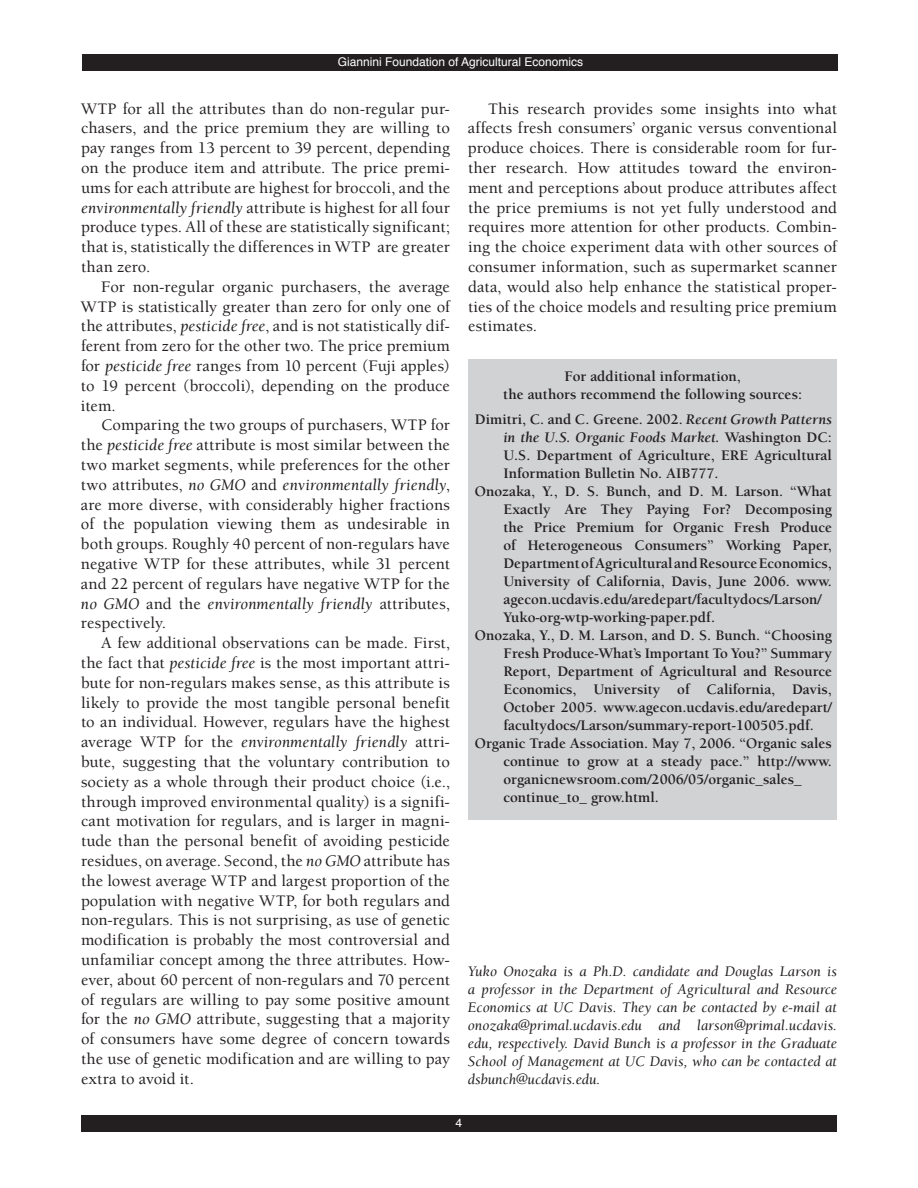
<style>
.page{position:relative;width:918px;height:1188px;background:#fff}
.page>*{position:absolute;margin:0;border:0;box-sizing:border-box;transform-origin:0 0}
.t1{font:500 16.5px/19.8px "Berkeley";color:#231f20;text-align:justify}
.t2{font:700 15px/18px "Berkeley";color:#231f20}
.t3{font:italic 15px/18px "Berkeley";color:#231f20;text-align:justify}
.t4{font:italic 700 15px/18px "Berkeley";color:#231f20;text-align:right}
.t5{font:12px "Helvetica";color:#fff}
.s1{font-weight:400;font-style:italic}
.s2{font-style:normal}
</style>
<div class="page">
<div style="left:468px;top:359px;width:369px;height:461px;background:#d1d2d4"></div>
<div style="left:82px;top:54px;width:756px;height:17px;background:#231f20"></div>
<div style="left:81px;top:1115px;width:756px;height:17px;background:#231f20"></div>
<p class="t5" style="left:338px;top:54px;width:247px">Giannini Foundation of Agricultural Economics</p>
<p class="t1" style="left:81px;top:99px;width:371px">WTP for all the attributes than do non-regular pur&shy;chasers, and the price premium they are willing to pay ranges from 13 percent to 39 percent, depending on the produce item and attribute. The price premi&shy;ums for each attribute are highest for broccoli, and the <span class="s1">environmentally friendly</span> attribute is highest for all four produce types. All of these are statistically significant; that is, statistically the differences in WTP are greater than zero.</p>
<p class="t1" style="left:81px;top:277px;width:371px;text-indent:20px">For non-regular organic purchasers, the average WTP is statistically greater than zero for only one of the attributes, <span class="s1">pesticide free</span>, and is not statistically dif&shy;ferent from zero for the other two. The price premium for <span class="s1">pesticide free</span> ranges from 10 percent (Fuji apples) to 19 percent (broccoli), depending on the produce item.</p>
<p class="t1" style="left:81px;top:416px;width:371px;text-indent:20px">Comparing the two groups of purchasers, WTP for the <span class="s1">pesticide free</span> attribute is most similar between the two market segments, while preferences for the other two attributes, <span class="s1">no GMO</span> and <span class="s1">environmentally friendly</span>, are more diverse, with considerably higher fractions of the population viewing them as undesirable in both groups. Roughly 40 percent of non-regulars have negative WTP for these attributes, while 31 percent and 22 percent of regulars have negative WTP for the <span class="s1">no GMO</span> and the <span class="s1">environmentally friendly</span> attributes, respectively.</p>
<p class="t1" style="left:81px;top:633px;width:371px;text-indent:20px">A few additional observations can be made. First, the fact that <span class="s1">pesticide free</span> is the most important attri&shy;bute for non-regulars makes sense, as this attribute is likely to provide the most tangible personal benefit to an individual. However, regulars have the highest average WTP for the <span class="s1">environmentally friendly</span> attri&shy;bute, suggesting that the voluntary contribution to society as a whole through their product choice (i.e., through improved environmental quality) is a signifi&shy;cant motivation for regulars, and is larger in magni&shy;tude than the personal benefit of avoiding pesticide residues, on average. Second, the <span class="s1">no GMO</span> attribute has the lowest average WTP and largest proportion of the population with negative WTP, for both regulars and non-regulars. This is not surprising, as use of genetic modification is probably the most controversial and unfamiliar concept among the three attributes. How&shy;ever, about 60 percent of non-regulars and 70 percent of regulars are willing to pay some positive amount for the <span class="s1">no GMO</span> attribute, suggesting that a majority of consumers have some degree of concern towards the use of genetic modification and are willing to pay extra to avoid it.</p>
<p class="t1" style="left:468px;top:99px;width:371px;text-indent:20px">This research provides some insights into what affects fresh consumers’ organic versus conventional produce choices. There is considerable room for fur&shy;ther research. How attitudes toward the environ&shy;ment and perceptions about produce attributes affect the price premiums is not yet fully understood and requires more attention for other products. Combin&shy;ing the choice experiment data with other sources of consumer information, such as supermarket scanner data, would also help enhance the statistical proper&shy;ties of the choice models and resulting price premium estimates.</p>
<p class="t2" style="left:503px;top:368px;width:300px;text-align:center">For additional information,<br>the authors recommend the following sources:</p>
<p class="t4" style="left:475px;top:411px;width:359px"><span class="s2">Dimitri, C. and C. Greene. 2002.</span> Recent Growth Patterns in the U.S. Organic Foods Market. <span class="s2">Washington DC:</span></p>
<p class="t2" style="left:503px;top:447px;width:330px">U.S. Department of Agriculture, ERE Agricultural<br>Information Bulletin No. AIB777.</p>
<p class="t2" style="left:503px;top:483px;width:330px;text-indent:-28px">Onozaka, Y., D. S. Bunch, and D. M. Larson. “What Exactly Are They Paying For? Decomposing the Price Premium for Organic Fresh Produce of Heterogeneous Consumers” Working Paper, Department of Agricultural and Resource Economics, University of California, Davis, June 2006. www. agecon.ucdavis.edu/aredepart/facultydocs/Larson/ Yuko-org-wtp-working-paper.pdf.</p>
<p class="t2" style="left:503px;top:627px;width:330px;text-align:justify;text-indent:-28px">Onozaka, Y., D. M. Larson, and D. S. Bunch. “Choosing Fresh Produce-What’s Important To You?” Summary Report, Department of Agricultural and Resource Economics, University of California, Davis, October 2005. www.agecon.ucdavis.edu/aredepart/ facultydocs/Larson/summary-report-100505.pdf.</p>
<p class="t2" style="left:503px;top:735px;width:330px;text-indent:-28px">Organic Trade Association. May 7, 2006. “Organic sales continue to grow at a steady pace.” http://www. organicnewsroom.com/2006/05/organic_sales_ continue_to_ grow.html.</p>
<p class="t3" style="left:468px;top:963px;width:371px">Yuko Onozaka is a Ph.D. candidate and Douglas Larson is a professor in the Department of Agricultural and Resource Economics at UC Davis. They can be contacted by e-mail at onozaka@primal.ucdavis.edu and larson@primal.ucdavis. edu, respectively. David Bunch is a professor in the Graduate School of Management at UC Davis, who can be contacted at dsbunch@ucdavis.edu.</p>
<p class="t5" style="left:456px;top:1115px;width:8px">4</p>
</div>
